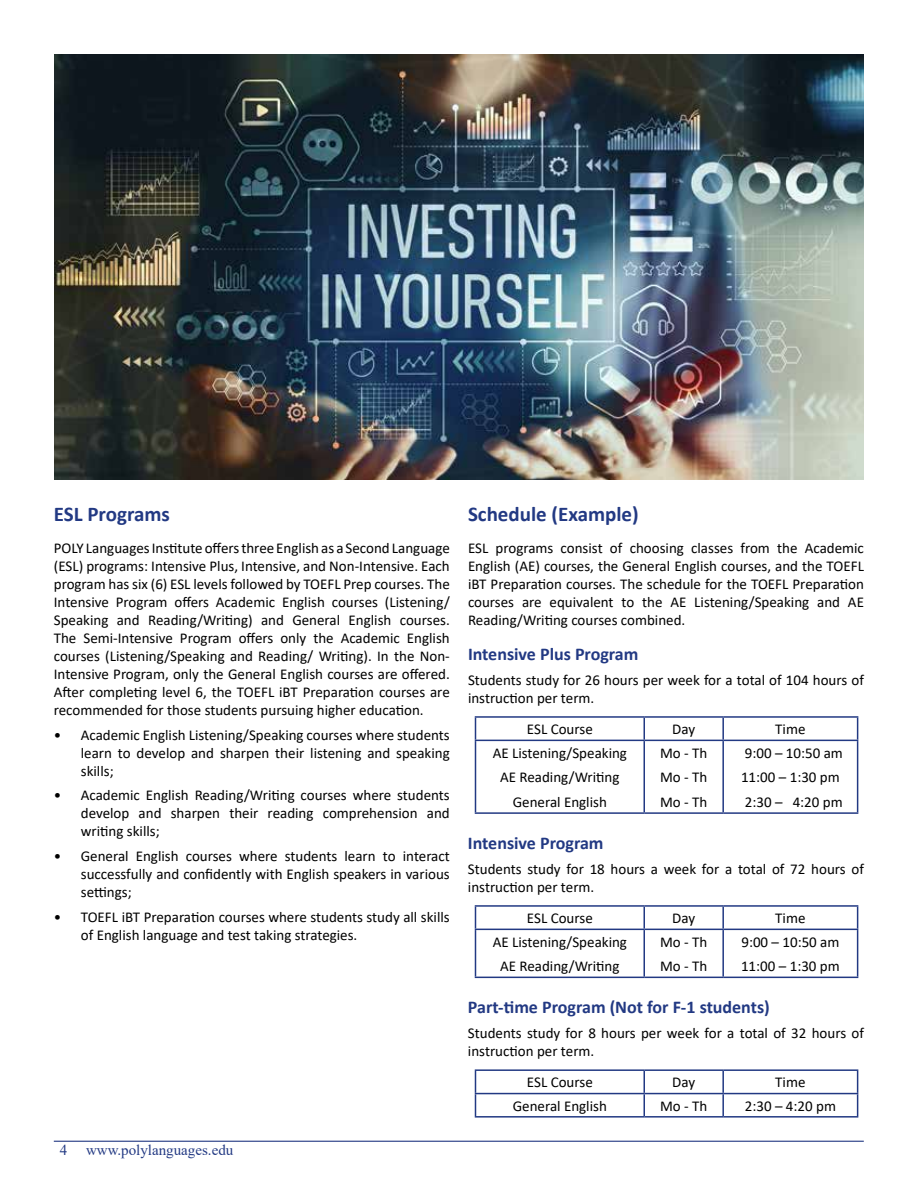
<style>
.page{position:relative;width:918px;height:1188px;background:#fff}
.page>*{position:absolute;margin:0;border:0;box-sizing:border-box;transform-origin:0 0}
.t1{font:700 21px "Calibri";color:#223983}
.t2{font:700 18px "Calibri";color:#223983}
.t3{font:15px/18px "Calibri";color:#000}
.t4{font:15px "Times New Roman";color:#223983}
</style>
<div class="page">
<img style="left:54px;top:54px;width:810px;height:426px">
<hr style="left:475px;top:716px;width:169px;height:2px;background:#223983">
<svg style="left:475px;top:718px;width:1px;height:22px"></svg>
<hr style="left:723px;top:716px;width:135px;height:2px;background:#223983">
<svg style="left:857px;top:718px;width:1px;height:22px"></svg>
<hr style="left:644px;top:716px;width:79px;height:2px;background:#223983">
<svg style="left:644px;top:718px;width:1px;height:22px"></svg>
<hr style="left:722px;top:718px;width:2px;height:22px;background:#223983">
<hr style="left:644px;top:741px;width:1px;height:71px;background:#223983">
<hr style="left:722px;top:741px;width:2px;height:71px;background:#223983">
<hr style="left:475px;top:740px;width:169px;height:1px;background:#223983">
<hr style="left:475px;top:741px;width:1px;height:71px;background:#223983">
<hr style="left:644px;top:740px;width:79px;height:1px;background:#223983">
<hr style="left:723px;top:740px;width:135px;height:1px;background:#223983">
<hr style="left:857px;top:741px;width:1px;height:71px;background:#223983">
<hr style="left:475px;top:812px;width:169px;height:2px;background:#223983">
<hr style="left:644px;top:812px;width:79px;height:2px;background:#223983">
<hr style="left:723px;top:812px;width:135px;height:2px;background:#223983">
<hr style="left:475px;top:930px;width:1px;height:47px;background:#223983">
<hr style="left:857px;top:930px;width:1px;height:47px;background:#223983">
<hr style="left:475px;top:977px;width:169px;height:1px;background:#223983">
<hr style="left:723px;top:977px;width:135px;height:1px;background:#223983">
<hr style="left:643px;top:907px;width:2px;height:22px;background:#223983">
<hr style="left:722px;top:907px;width:2px;height:22px;background:#223983">
<hr style="left:643px;top:930px;width:2px;height:47px;background:#223983">
<hr style="left:722px;top:930px;width:2px;height:47px;background:#223983">
<hr style="left:644px;top:977px;width:79px;height:1px;background:#223983">
<hr style="left:475px;top:905px;width:169px;height:2px;background:#223983">
<svg style="left:475px;top:907px;width:1px;height:22px"></svg>
<hr style="left:644px;top:905px;width:79px;height:2px;background:#223983">
<hr style="left:723px;top:905px;width:135px;height:2px;background:#223983">
<svg style="left:857px;top:907px;width:1px;height:22px"></svg>
<hr style="left:475px;top:929px;width:169px;height:1px;background:#223983">
<hr style="left:644px;top:929px;width:79px;height:1px;background:#223983">
<hr style="left:723px;top:929px;width:135px;height:1px;background:#223983">
<hr style="left:475px;top:1116px;width:169px;height:2px;background:#223983">
<hr style="left:723px;top:1116px;width:135px;height:2px;background:#223983">
<hr style="left:643px;top:1071px;width:2px;height:22px;background:#223983">
<hr style="left:722px;top:1071px;width:2px;height:22px;background:#223983">
<hr style="left:643px;top:1094px;width:2px;height:22px;background:#223983">
<hr style="left:722px;top:1094px;width:2px;height:22px;background:#223983">
<hr style="left:644px;top:1116px;width:79px;height:2px;background:#223983">
<hr style="left:475px;top:1069px;width:169px;height:2px;background:#223983">
<svg style="left:475px;top:1071px;width:1px;height:45px"></svg>
<hr style="left:644px;top:1069px;width:79px;height:2px;background:#223983">
<hr style="left:723px;top:1069px;width:135px;height:2px;background:#223983">
<svg style="left:857px;top:1071px;width:1px;height:45px"></svg>
<hr style="left:475px;top:1093px;width:169px;height:1px;background:#223983">
<hr style="left:644px;top:1093px;width:79px;height:1px;background:#223983">
<hr style="left:723px;top:1093px;width:135px;height:1px;background:#223983">
<hr style="left:54px;top:1141px;width:810px;height:1px;background:#223983">
<h1 class="t1" style="left:54px;top:500px;width:118px">ESL Programs</h1>
<p class="t3" style="left:54px;top:539px;width:398px;text-align:justify">POLY Languages Institute offers three English as a Second Language (ESL) programs: Intensive Plus, Intensive, and Non-Intensive. Each program has six (6) ESL levels followed by TOEFL Prep courses. The Intensive Program offers Academic English courses (Listening/ Speaking and Reading/Writing) and General English courses.<br>The Semi-Intensive Program offers only the Academic English courses (Listening/Speaking and Reading/ Writing). In the Non-Intensive Program, only the General English courses are offered.<br>After completing level 6, the TOEFL iBT Preparation courses are recommended for those students pursuing higher education.</p>
<p class="t3" style="left:81px;top:725px;width:370px;text-align:justify;text-indent:-27px">• Academic English Listening/Speaking courses where students learn to develop and sharpen their listening and speaking skills;</p>
<p class="t3" style="left:81px;top:786px;width:370px;text-align:justify;text-indent:-27px">• Academic English Reading/Writing courses where students develop and sharpen their reading comprehension and writing skills;</p>
<p class="t3" style="left:81px;top:847px;width:371px;text-align:justify;text-indent:-27px">• General English courses where students learn to interact successfully and confidently with English speakers in various settings;</p>
<p class="t3" style="left:81px;top:908px;width:370px;text-indent:-27px">• TOEFL iBT Preparation courses where students study all skills of English language and test taking strategies.</p>
<p class="t4" style="left:60px;top:1140px;width:9px">4</p>
<p class="t4" style="left:86px;top:1140px;width:149px">www.polylanguages.edu</p>
<h1 class="t1" style="left:468px;top:500px;width:172px">Schedule (Example)</h1>
<p class="t3" style="left:468px;top:539px;width:398px;text-align:justify">ESL programs consist of choosing classes from the Academic English (AE) courses, the General English courses, and the TOEFL iBT Preparation courses. The schedule for the TOEFL Preparation courses are equivalent to the AE Listening/Speaking and AE Reading/Writing courses combined.</p>
<p class="t2" style="left:468px;top:641px;width:172px">Intensive Plus Program</p>
<p class="t3" style="left:468px;top:670px;width:397px">Students study for 26 hours per week for a total of 104 hours of instruction per term.</p>
<p class="t3" style="left:527px;top:720px;width:67px">ESL Course</p>
<p class="t3" style="left:672px;top:720px;width:24px">Day</p>
<p class="t3" style="left:775px;top:720px;width:32px">Time</p>
<p class="t3" style="left:493px;top:740px;width:136px;line-height:24.8px;text-align:center">AE Listening/Speaking<br>AE Reading/Writing<br>General English</p>
<p class="t3" style="left:660px;top:740px;width:49px;line-height:24.8px;text-align:justify">Mo - Th Mo - Th Mo - Th</p>
<p class="t3" style="left:741px;top:740px;width:103px;line-height:24.8px">9:00 – 10:50 am<br>11:00 – 1:30 pm<br>2:30 – 4:20 pm</p>
<p class="t2" style="left:468px;top:830px;width:137px">Intensive Program</p>
<p class="t3" style="left:468px;top:859px;width:397px">Students study for 18 hours a week for a total of 72 hours of instruction per term.</p>
<p class="t3" style="left:527px;top:909px;width:67px">ESL Course</p>
<p class="t3" style="left:672px;top:909px;width:24px">Day</p>
<p class="t3" style="left:775px;top:909px;width:32px">Time</p>
<p class="t3" style="left:493px;top:929px;width:136px;line-height:24.8px;text-align:center">AE Listening/Speaking<br>AE Reading/Writing</p>
<p class="t3" style="left:660px;top:929px;width:49px;line-height:24.8px">Mo - Th<br>Mo - Th</p>
<p class="t3" style="left:741px;top:929px;width:100px;line-height:24.8px">9:00 – 10:50 am<br>11:00 – 1:30 pm</p>
<p class="t2" style="left:468px;top:994px;width:303px">Part-time Program (Not for F-1 students)</p>
<p class="t3" style="left:468px;top:1024px;width:397px">Students study for 8 hours per week for a total of 32 hours of instruction per term.</p>
<p class="t3" style="left:527px;top:1073px;width:67px">ESL Course</p>
<p class="t3" style="left:672px;top:1073px;width:24px">Day</p>
<p class="t3" style="left:775px;top:1073px;width:32px">Time</p>
<p class="t3" style="left:513px;top:1096px;width:96px">General English</p>
<p class="t3" style="left:660px;top:1096px;width:49px">Mo - Th</p>
<p class="t3" style="left:745px;top:1096px;width:93px">2:30 – 4:20 pm</p>
</div>
